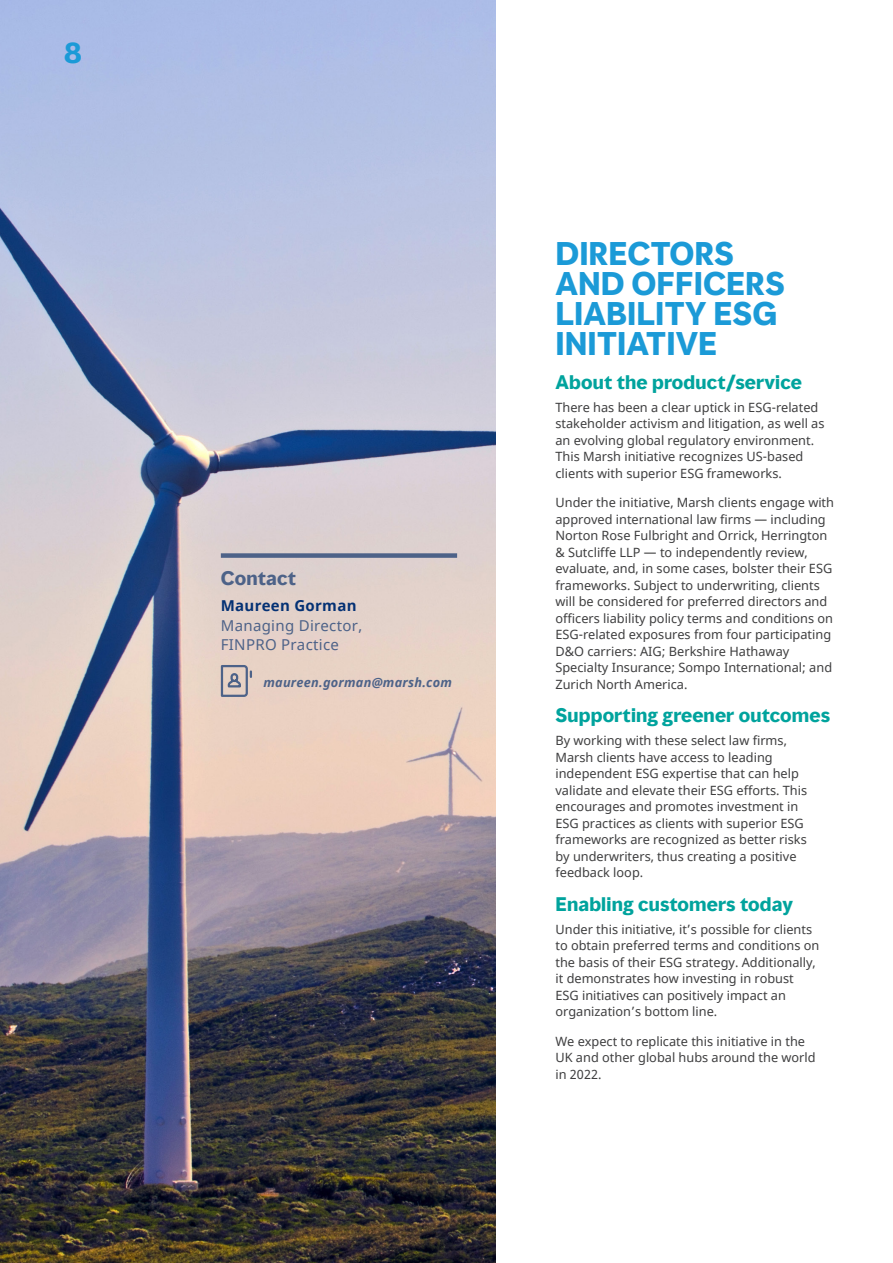
<style>
.page{position:relative;width:893px;height:1263px;background:#fff}
.page>*{position:absolute;margin:0;border:0;box-sizing:border-box;transform-origin:0 0}
.Body_Headline__20_20{font:700 30px/30px "MMC Display";color:#1b9ad7}
.Page_Number{font:700 27px "MMC Display";color:#1b9ad7}
.Body_Subhead__12_14{font:700 18px "MMC Display";letter-spacing:.01em;color:#00a39d}
.Body_Subhead__12_14-2{font:700 18px "MMC Display";letter-spacing:.01em;color:#4d6288}
.Job_Title__10_13{font:15px/19.5px "Noto Sans";letter-spacing:.02em;color:#4d6288}
.Contact_Name__10_13{font:700 15px "Noto Sans";letter-spacing:.02em;color:#043174}
.Body__8_5_11{font:12.75px/16.5px "Noto Sans";color:#3e3e3f}
.Contact_Email__8_5_1{font:italic 700 12.75px "Noto Sans";letter-spacing:.02em;color:#4d6288}
</style>
<div class="page">
<img style="left:0;top:0;width:496px;height:1263px">
<svg style="left:220px;top:664px;width:33px;height:34px"></svg>
<div style="left:221px;top:553px;width:236px;height:5px;background:#4d6288"></div>
<p class="Page_Number" style="left:64px;top:35px;width:20px">8</p>
<h4 class="Body_Subhead__12_14-2" style="left:221px;top:566px;width:77px">Contact</h4>
<p class="Contact_Name__10_13" style="left:221px;top:595px;width:137px">Maureen Gorman</p>
<p class="Job_Title__10_13" style="left:221px;top:616px;width:143px">Managing Director,<br>FINPRO Practice</p>
<p class="Contact_Email__8_5_1" style="left:263px;top:674px;width:190px">maureen.gorman@marsh.com</p>
<h3 class="Body_Headline__20_20" style="left:555px;top:239px;width:231px">DIRECTORS<br>AND OFFICERS<br>LIABILITY ESG<br>INITIATIVE</h3>
<h4 class="Body_Subhead__12_14" style="left:555px;top:370px;width:248px">About the product/service</h4>
<p class="Body__8_5_11" style="left:555px;top:399px;width:271px">There has been a clear uptick in ESG-related stakeholder activism and litigation, as well as an evolving global regulatory environment.<br>This Marsh initiative recognizes US-based clients with superior ESG frameworks.</p>
<p class="Body__8_5_11" style="left:555px;top:495px;width:280px">Under the initiative, Marsh clients engage with approved international law firms — including Norton Rose Fulbright and Orrick, Herrington &amp; Sutcliffe LLP — to independently review, evaluate, and, in some cases, bolster their ESG frameworks. Subject to underwriting, clients will be considered for preferred directors and officers liability policy terms and conditions on ESG-related exposures from four participating D&amp;O carriers: AIG; Berkshire Hathaway Specialty Insurance; Sompo International; and Zurich North America.</p>
<h4 class="Body_Subhead__12_14" style="left:555px;top:704px;width:276px">Supporting greener outcomes</h4>
<p class="Body__8_5_11" style="left:555px;top:733px;width:253px">By working with these select law firms, Marsh clients have access to leading independent ESG expertise that can help validate and elevate their ESG efforts. This encourages and promotes investment in ESG practices as clients with superior ESG frameworks are recognized as better risks by underwriters, thus creating a positive feedback loop.</p>
<h4 class="Body_Subhead__12_14" style="left:555px;top:892px;width:239px">Enabling customers today</h4>
<p class="Body__8_5_11" style="left:555px;top:921px;width:265px">Under this initiative, it’s possible for clients to obtain preferred terms and conditions on the basis of their ESG strategy. Additionally, it demonstrates how investing in robust ESG initiatives can positively impact an organization’s bottom line.</p>
<p class="Body__8_5_11" style="left:555px;top:1033px;width:262px">We expect to replicate this initiative in the<br>UK and other global hubs around the world in 2022.</p>
</div>
